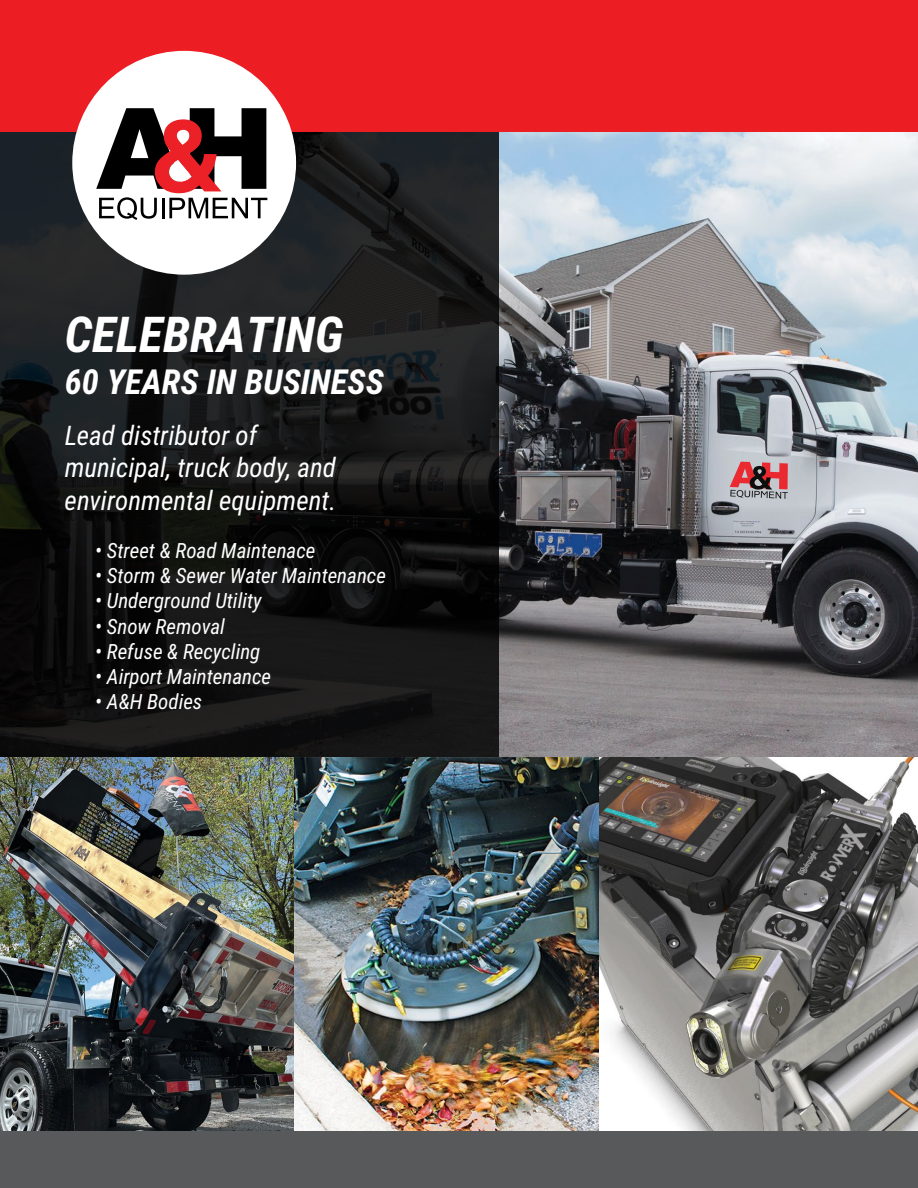
<style>
.page{position:relative;width:918px;height:1188px;background:#fff}
.page>*{position:absolute;margin:0;border:0;box-sizing:border-box;transform-origin:0 0}
.t1{font:italic 700 49.5px "Roboto Condensed";color:#fff}
.t2{font:italic 700 34.5px "Roboto Condensed";color:#fff}
.t3{font:italic 27px/32.4px "Roboto Condensed";color:#fff}
.t4{font:italic 21px "Roboto Condensed";letter-spacing:-.005em;color:#fff}
</style>
<div class="page">
<img style="left:498px;top:131px;width:420px;height:627px">
<svg style="left:0;top:131px;width:498px;height:627px;background:#161718"></svg>
<div style="left:0;top:0;width:918px;height:131px;background:#ed1d24"></div>
<img style="left:294px;top:758px;width:306px;height:374px">
<svg style="left:730px;top:462px;width:58px;height:37px;background:#ae6e73"></svg>
<img style="left:600px;top:757px;width:318px;height:375px">
<div style="left:72px;top:51px;width:224px;height:224px;background:#fff;border-radius:50%"></div>
<svg style="left:96px;top:50px;width:171px;height:170px"></svg>
<img style="left:0;top:758px;width:294px;height:374px">
<div style="left:0;top:1132px;width:918px;height:56px;background:#58595b"></div>
<h1 class="t1" style="left:65px;top:300px;width:280px">CELEBRATING</h1>
<h2 class="t2" style="left:65px;top:357px;width:321px">60 YEARS IN BUSINESS</h2>
<p class="t3" style="left:65px;top:418px;width:273px">Lead distributor of municipal, truck body, and environmental equipment.</p>
<p class="t4" style="left:95px;top:536px;width:222px">• Street &amp; Road Maintenace</p>
<p class="t4" style="left:95px;top:561px;width:292px">• Storm &amp; Sewer Water Maintenance</p>
<p class="t4" style="left:95px;top:586px;width:168px">• Underground Utility</p>
<p class="t4" style="left:95px;top:611px;width:131px">• Snow Removal</p>
<p class="t4" style="left:95px;top:637px;width:167px">• Refuse &amp; Recycling</p>
<p class="t4" style="left:95px;top:662px;width:177px">• Airport Maintenance</p>
<p class="t4" style="left:95px;top:687px;width:109px">• A&amp;H Bodies</p>
</div>
